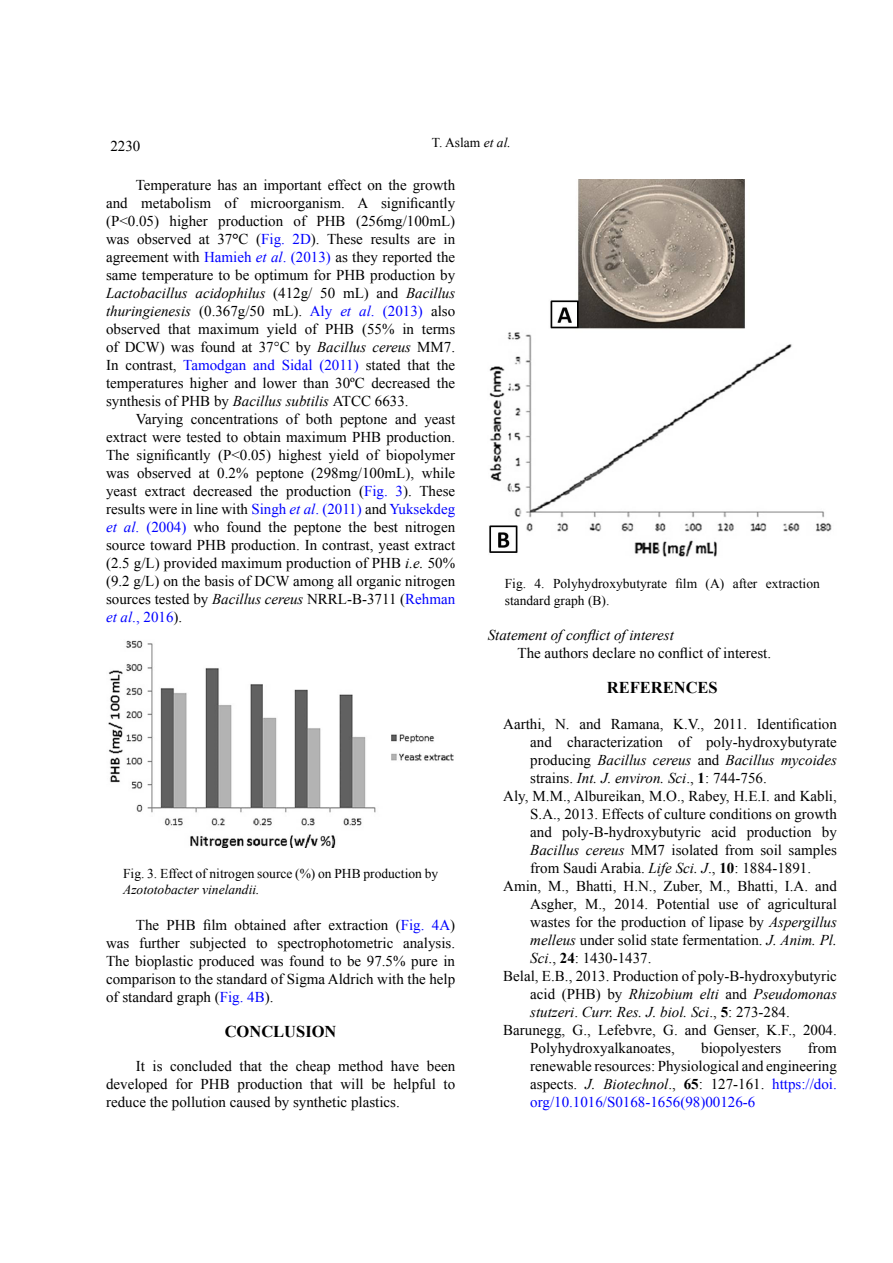
<style>
.page{position:relative;width:893px;height:1263px;background:#fff}
.page>*{position:absolute;margin:0;border:0;box-sizing:border-box;transform-origin:0 0}
.t1{font:700 16.5px "Times New Roman";color:#000}
.t2{font:15px/18px "Times New Roman";color:#000;text-align:justify}
.t3{font:italic 15px "Times New Roman";color:#000}
.t4{font:13.5px/16.2px "Times New Roman";color:#000}
.t5{font:italic 13.5px "Times New Roman";color:#000}
.s1{font-style:italic}
.s2{font-weight:700}
.s3{color:#00f}
.s4{font-style:italic;color:#00f}
.s5{font-style:normal}
.s6{font-weight:700;font-style:normal}
</style>
<div class="page">
<img style="left:108px;top:640px;width:346px;height:207px">
<img style="left:489px;top:180px;width:343px;height:377px">
<p class="t4" style="left:432px;top:134px;width:80px">T. Aslam <span class="s1">et al.</span></p>
<p class="t2" style="left:110px;top:137px;width:31px">2230</p>
<p class="t2" style="left:106px;top:176px;width:351px;text-indent:30px">Temperature has an important effect on the growth and metabolism of microorganism. A significantly (P&lt;0.05) higher production of PHB (256mg/100mL) was observed at 37<span class="s2">°</span>C (<span class="s3">Fig. 2D</span>). These results are in agreement with <span class="s3">Hamieh</span> <span class="s4">et al</span><span class="s3">. (2013)</span> as they reported the same temperature to be optimum for PHB production by <span class="s1">Lactobacillus acidophilus</span> (412g/ 50 mL) and <span class="s1">Bacillus thuringienesis</span> (0.367g/50 mL). <span class="s3">Aly</span> <span class="s4">et al</span><span class="s3">. (2013)</span> also observed that maximum yield of PHB (55% in terms of DCW) was found at 37°C by <span class="s1">Bacillus cereus</span> MM7.<br>In contrast, <span class="s3">Tamodgan and Sidal (2011)</span> stated that the temperatures higher and lower than 30ºC decreased the synthesis of PHB by <span class="s1">Bacillus subtilis</span> ATCC 6633.</p>
<p class="t2" style="left:106px;top:410px;width:351px;text-indent:30px">Varying concentrations of both peptone and yeast extract were tested to obtain maximum PHB production.<br>The significantly (P&lt;0.05) highest yield of biopolymer was observed at 0.2% peptone (298mg/100mL), while yeast extract decreased the production (<span class="s3">Fig. 3</span>). These results were in line with <span class="s3">Singh</span> <span class="s4">et al</span><span class="s3">. (2011)</span> and <span class="s3">Yuksekdeg </span><span class="s4">et al</span><span class="s3">. (2004)</span> who found the peptone the best nitrogen source toward PHB production. In contrast, yeast extract (2.5 g/L) provided maximum production of PHB <span class="s1">i.e.</span> 50% (9.2 g/L) on the basis of DCW among all organic nitrogen sources tested by <span class="s1">Bacillus cereus</span> NRRL-B-3711 (<span class="s3">Rehman </span><span class="s4">et al</span><span class="s3">., 2016</span>).</p>
<p class="t4" style="left:505px;top:575px;width:317px">Fig. 4. Polyhydroxybutyrate film (A) after extraction standard graph (B).</p>
<p class="t3" style="left:488px;top:625px;width:188px">Statement of conflict of interest</p>
<p class="t2" style="left:517px;top:644px;width:255px">The authors declare no conflict of interest.</p>
<p class="t1" style="left:607px;top:676px;width:112px">REFERENCES</p>
<p class="t2" style="left:503px;top:714px;width:335px">Aarthi, N. and Ramana, K.V., 2011. Identification</p>
<p class="t2" style="left:530px;top:732px;width:308px">and characterization of poly-hydroxybutyrate</p>
<p class="t3" style="left:530px;top:749px;width:308px"><span class="s5">producing</span> Bacillus cereus <span class="s5">and</span> Bacillus mycoides</p>
<p class="t2" style="left:530px;top:768px;width:238px">strains. <span class="s1">Int. J. environ. Sci</span>., <span class="s2">1</span>: 744-756.</p>
<p class="t2" style="left:503px;top:786px;width:335px">Aly, M.M., Albureikan, M.O., Rabey, H.E.I. and Kabli,</p>
<p class="t2" style="left:530px;top:804px;width:308px">S.A., 2013. Effects of culture conditions on growth</p>
<p class="t2" style="left:530px;top:822px;width:308px">and poly-B-hydroxybutyric acid production by</p>
<p class="t2" style="left:530px;top:840px;width:308px"><span class="s1">Bacillus cereus</span> MM7 isolated from soil samples</p>
<p class="t2" style="left:530px;top:858px;width:282px">from Saudi Arabia. <span class="s1">Life Sci. J</span>., <span class="s2">10</span>: 1884-1891.</p>
<p class="t2" style="left:503px;top:876px;width:335px">Amin, M., Bhatti, H.N., Zuber, M., Bhatti, I.A. and</p>
<p class="t2" style="left:530px;top:894px;width:308px">Asgher, M., 2014. Potential use of agricultural</p>
<p class="t2" style="left:530px;top:912px;width:308px">wastes for the production of lipase by <span class="s1">Aspergillus</span></p>
<p class="t2" style="left:530px;top:930px;width:308px"><span class="s1">melleus</span> under solid state fermentation. <span class="s1">J. Anim. Pl.</span></p>
<p class="t2" style="left:530px;top:948px;width:123px"><span class="s1">Sci</span>., <span class="s2">24</span>: 1430-1437.</p>
<p class="t2" style="left:503px;top:966px;width:335px">Belal, E.B., 2013. Production of poly-B-hydroxybutyric</p>
<p class="t3" style="left:530px;top:983px;width:308px"><span class="s5">acid (PHB) by</span> Rhizobium elti <span class="s5">and</span> Pseudomonas</p>
<p class="t3" style="left:530px;top:1001px;width:261px">stutzeri<span class="s5">.</span> Curr. Res. J. biol. Sci<span class="s5">.,</span> <span class="s6">5</span><span class="s5">: 273-284.</span></p>
<p class="t2" style="left:503px;top:1020px;width:335px">Barunegg, G., Lefebvre, G. and Genser, K.F., 2004.</p>
<p class="t2" style="left:530px;top:1038px;width:146px">Polyhydroxyalkanoates,</p>
<p class="t2" style="left:701px;top:1038px;width:81px">biopolyesters</p>
<p class="t4" style="left:123px;top:865px;width:317px">Fig. 3. Effect of nitrogen source (%) on PHB production by</p>
<p class="t5" style="left:123px;top:880px;width:138px">Azototobacter vinelandii.</p>
<p class="t2" style="left:106px;top:916px;width:351px;text-indent:30px">The PHB film obtained after extraction (<span class="s3">Fig. 4A</span>) was further subjected to spectrophotometric analysis.<br>The bioplastic produced was found to be 97.5% pure in comparison to the standard of Sigma Aldrich with the help of standard graph (<span class="s3">Fig. 4B</span>).</p>
<p class="t1" style="left:225px;top:1020px;width:113px">CONCLUSION</p>
<p class="t2" style="left:106px;top:1056px;width:351px;text-indent:30px">It is concluded that the cheap method have been developed for PHB production that will be helpful to reduce the pollution caused by synthetic plastics.</p>
<p class="t2" style="left:530px;top:1038px;width:308px;text-indent:277px">from renewable resources: Physiological and engineering aspects. <span class="s1">J. Biotechnol</span>., <span class="s2">65</span>: 127-161. <span class="s3">https://doi. org/10.1016/S0168-1656(98)00126-6</span></p>
</div>
